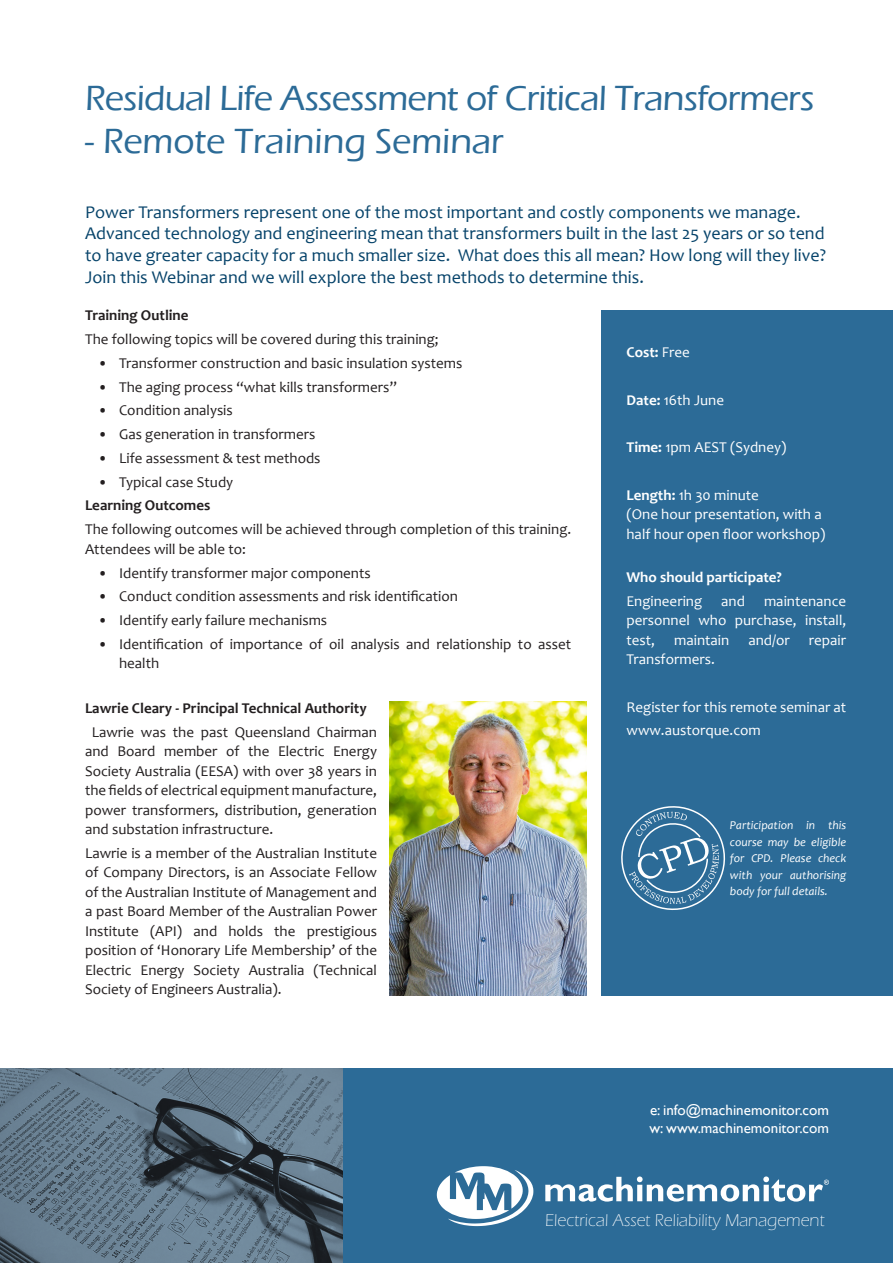
<style>
.page{position:relative;width:893px;height:1263px;background:#fff}
.page>*{position:absolute;margin:0;border:0;box-sizing:border-box;transform-origin:0 0}
.Heading{font:500 36px "Eras ITC";letter-spacing:-.02em;color:#2c6b97}
.Heading-2{font:500 36px "Eras ITC";color:#2c6b97}
.Heading-3{font:18px/21.6px "Candara";color:#06436a}
.t1{font:300 17.55px "Eras ITC";color:#fff}
.Body_Copy{font:15px/19.5px "Candara";color:#231f20}
.Body_Copy-2{font:15px/19.5px "Candara";color:#fff}
.Body_Copy-3{font:700 15px "Candara";color:#231f20}
.t2{font:15px "Gill Sans";color:#fff}
.Body_Copy-4{font:700 15px "Candara";color:#fff}
.Body_Copy-5{font:italic 12px/16.5px "Candara";color:#fff;text-align:justify}
.s1{font-weight:400}
.s2{font-weight:700}
</style>
<div class="page">
<div style="left:3px;top:1068px;width:890px;height:195px;background:#2c6b97"></div>
<svg style="left:0;top:1068px;width:343px;height:195px;background:#5c7180"></svg>
<svg style="left:437px;top:1166px;width:96px;height:60px"></svg>
<svg style="left:545px;top:1176px;width:284px;height:25px"></svg>
<div style="left:601px;top:310px;width:292px;height:686px;background:#2c6b97"></div>
<svg style="left:621px;top:806px;width:105px;height:104px"></svg>
<img style="left:390px;top:702px;width:196px;height:294px">
<p class="Heading" style="left:85px;top:78px;width:731px">Residual Life Assessment of Critical Transformers</p>
<p class="Heading-2" style="left:85px;top:121px;width:420px">- Remote Training Seminar</p>
<p class="Heading-3" style="left:85px;top:201px;width:742px">Power Transformers represent one of the most important and costly components we manage.<br>Advanced technology and engineering mean that transformers built in the last 25 years or so tend to have greater capacity for a much smaller size. What does this all mean? How long will they live?<br>Join this Webinar and we will explore the best methods to determine this.</p>
<p class="Body_Copy-3" style="left:85px;top:306px;width:105px">Training Outline</p>
<p class="Body_Copy" style="left:85px;top:329px;width:355px">The following topics will be covered during this training;</p>
<p class="Body_Copy" style="left:98px;top:353px;width:366px">• Transformer construction and basic insulation systems</p>
<p class="Body_Copy" style="left:98px;top:377px;width:301px">• The aging process “what kills transformers”</p>
<p class="Body_Copy" style="left:98px;top:401px;width:137px">• Condition analysis</p>
<p class="Body_Copy" style="left:98px;top:424px;width:219px">• Gas generation in transformers</p>
<p class="Body_Copy" style="left:98px;top:448px;width:224px">• Life assessment &amp; test methods</p>
<p class="Body_Copy" style="left:98px;top:472px;width:137px">• Typical case Study</p>
<p class="Body_Copy-3" style="left:85px;top:496px;width:127px">Learning Outcomes</p>
<p class="Body_Copy" style="left:85px;top:519px;width:488px">The following outcomes will be achieved through completion of this training.<br>Attendees will be able to:</p>
<p class="Body_Copy" style="left:98px;top:563px;width:274px">• Identify transformer major components</p>
<p class="Body_Copy" style="left:98px;top:586px;width:362px">• Conduct condition assessments and risk identification</p>
<p class="Body_Copy" style="left:98px;top:610px;width:231px">• Identify early failure mechanisms</p>
<p class="Body_Copy" style="left:119px;top:634px;width:454px;text-indent:-21px">• Identification of importance of oil analysis and relationship to asset health</p>
<p class="Body_Copy-3" style="left:85px;top:698px;width:283px">Lawrie Cleary - Principal Technical Authority</p>
<p class="Body_Copy" style="left:85px;top:722px;width:293px;text-align:justify;text-indent:7px">Lawrie was the past Queensland Chairman and Board member of the Electric Energy Society Australia (EESA) with over 38 years in the fields of electrical equipment manufacture, power transformers, distribution, generation and substation infrastructure.</p>
<p class="Body_Copy" style="left:85px;top:843px;width:293px;text-align:justify">Lawrie is a member of the Australian Institute of Company Directors, is an Associate Fellow of the Australian Institute of Management and a past Board Member of the Australian Power Institute (API) and holds the prestigious position of ‘Honorary Life Membership’ of the Electric Energy Society Australia (Technical Society of Engineers Australia).</p>
<p class="Body_Copy-4" style="left:626px;top:343px;width:65px">Cost: <span class="s1">Free</span></p>
<p class="Body_Copy-2" style="left:626px;top:390px;width:99px"><span class="s2">Date:</span> 16th June</p>
<p class="Body_Copy-2" style="left:626px;top:437px;width:161px"><span class="s2">Time:</span> 1pm AEST (Sydney)</p>
<p class="Body_Copy-2" style="left:626px;top:485px;width:200px"><span class="s2">Length:</span> 1h 30 minute<br>(One hour presentation, with a half hour open floor workshop)</p>
<p class="Body_Copy-4" style="left:626px;top:568px;width:157px">Who should participate?</p>
<p class="Body_Copy-2" style="left:626px;top:591px;width:77px">Engineering</p>
<p class="Body_Copy-2" style="left:721px;top:591px;width:25px">and</p>
<p class="Body_Copy-2" style="left:626px;top:591px;width:221px;text-align:justify;text-indent:137px">maintenance personnel who purchase, install, test,</p>
<p class="Body_Copy-2" style="left:674px;top:630px;width:57px">maintain</p>
<p class="Body_Copy-2" style="left:748px;top:630px;width:43px">and/or</p>
<p class="Body_Copy-2" style="left:809px;top:630px;width:39px">repair</p>
<p class="Body_Copy-2" style="left:626px;top:649px;width:90px">Transformers.</p>
<p class="Body_Copy-2" style="left:626px;top:697px;width:221px">Register for this remote seminar at</p>
<p class="Body_Copy-2" style="left:626px;top:721px;width:136px">www.austorque.com</p>
<p class="Body_Copy-5" style="left:730px;top:817px;width:118px">Participation in this course may be eligible for CPD. Please check with your authorising body for full details.</p>
<p class="t2" style="left:650px;top:1101px;width:181px">e: info@machinemonitor.com</p>
<p class="t2" style="left:649px;top:1119px;width:181px">w: www.machinemonitor.com</p>
<p class="t1" style="left:545px;top:1210px;width:281px">Electrical Asset Reliability Management</p>
</div>
